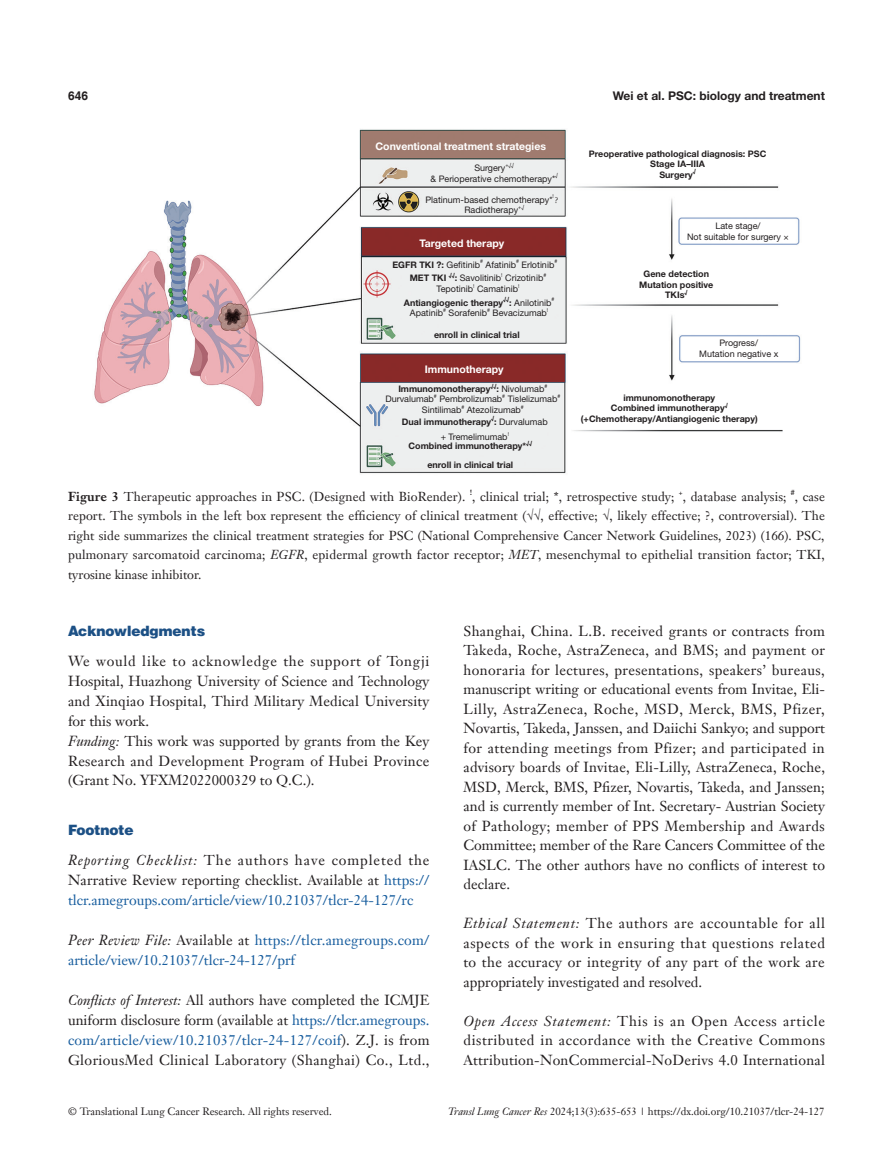
<style>
.page{position:relative;width:893px;height:1170px;background:#fff}
.page>*{position:absolute;margin:0;border:0;box-sizing:border-box;transform-origin:0 0}
.B-zhengwen{font:14.25px/19.5px "Janson Text LT";letter-spacing:.01em;color:#231f20;text-align:justify}
.t1{font:14.25px/20px "Janson Text LT";letter-spacing:.015em;color:#175d9e}
.t2{font:900 14.25px "Helvetica";color:#1c5085}
.t3{font:12.75px/19.5px "Janson Text LT";letter-spacing:.005em;color:#231f20;text-align:justify}
.t4{font:700 12px "Helvetica Neue LT Pro";color:#231f20}
.t5{font:700 12px "Helvetica";color:#231f20}
.t6{font:10.5px "Janson Text LT";color:#231f20}
.t7{font:700 10.5px "Helvetica Neue LT Pro";color:#fff}
.t8{font:700 9px "Helvetica Neue LT Pro";color:#231f20}
.t9{font:9px "Helvetica Neue LT Pro";color:#231f20}
.t10{font:7.5px "Janson Text LT";color:#231f20}
.t11{font:700 7.5px "Janson Text LT";color:#231f20}
.t12{font:5.25px "Helvetica Neue LT Pro";color:#231f20}
.t13{font:700 5.25px "Helvetica Neue LT Pro";color:#231f20}
.s1{font-family:"Adobe Song Std";font-weight:300}
.s2{font-weight:400}
.s3{font-weight:700}
.s4{font-family:"Times New Roman"}
.s5{font-style:italic}
.s6{color:#175d9e}
.s7{font-style:italic;color:#231f20}
.s8{color:#231f20}
</style>
<div class="page">
<img style="left:94px;top:129px;width:707px;height:345px">
<p class="t5" style="left:68px;top:88px;width:22px">646</p>
<p class="t4" style="left:613px;top:88px;width:214px">Wei et al. PSC: biology and treatment</p>
<p class="t7" style="left:375px;top:139px;width:172px">Conventional treatment strategies</p>
<p class="t9" style="left:474px;top:162px;width:33px">Surgery</p>
<p class="t12" style="left:505px;top:162px;width:10px">+√√</p>
<p class="t9" style="left:430px;top:173px;width:126px">&amp; Perioperative chemotherapy*</p>
<p class="t12" style="left:555px;top:172px;width:4px">√</p>
<p class="t9" style="left:425px;top:194px;width:139px">Platinum-based chemotherapy*<span class="s1">？</span></p>
<p class="t12" style="left:552px;top:193px;width:3px">!</p>
<p class="t9" style="left:464px;top:204px;width:55px">Radiotherapy</p>
<p class="t12" style="left:518px;top:204px;width:7px">+√</p>
<p class="t7" style="left:419px;top:237px;width:86px">Targeted therapy</p>
<p class="t8" style="left:392px;top:259px;width:89px">EGFR TKI ?: <span class="s2">Gefitinib</span></p>
<p class="t12" style="left:480px;top:258px;width:4px">#</p>
<p class="t9" style="left:486px;top:259px;width:32px">Afatinib</p>
<p class="t12" style="left:516px;top:258px;width:4px">#</p>
<p class="t9" style="left:521px;top:259px;width:34px">Erlotinib</p>
<p class="t12" style="left:554px;top:258px;width:4px">#</p>
<p class="t8" style="left:410px;top:272px;width:38px">MET TKI</p>
<p class="t13" style="left:449px;top:272px;width:7px">√√</p>
<p class="t9" style="left:455px;top:273px;width:90px"><span class="s3">:</span> Savolitinib Crizotinib</p>
<p class="t12" style="left:501px;top:272px;width:3px">!</p>
<p class="t12" style="left:543px;top:272px;width:4px">#</p>
<p class="t9" style="left:436px;top:283px;width:83px">Tepotinib Camatinib</p>
<p class="t12" style="left:473px;top:282px;width:3px">!</p>
<p class="t12" style="left:518px;top:282px;width:3px">!</p>
<p class="t8" style="left:404px;top:296px;width:101px">Antiangiogenic therapy</p>
<p class="t13" style="left:503px;top:296px;width:7px">√√</p>
<p class="t9" style="left:509px;top:297px;width:44px"><span class="s3">:</span> Anilotinib</p>
<p class="t12" style="left:551px;top:296px;width:4px">#</p>
<p class="t9" style="left:410px;top:307px;width:35px">Apatinib</p>
<p class="t12" style="left:443px;top:306px;width:4px">#</p>
<p class="t9" style="left:448px;top:307px;width:40px">Sorafenib</p>
<p class="t12" style="left:487px;top:306px;width:4px">#</p>
<p class="t9" style="left:493px;top:307px;width:56px">Bevacizumab</p>
<p class="t12" style="left:547px;top:306px;width:3px">!</p>
<p class="t8" style="left:434px;top:329px;width:87px">enroll in clinical trial</p>
<p class="t7" style="left:425px;top:362px;width:80px">Immunotherapy</p>
<p class="t8" style="left:398px;top:383px;width:94px">Immunomonotherapy</p>
<p class="t13" style="left:490px;top:382px;width:7px">√√</p>
<p class="t9" style="left:496px;top:383px;width:50px"><span class="s3">:</span> Nivolumab</p>
<p class="t12" style="left:544px;top:382px;width:4px">#</p>
<p class="t9" style="left:385px;top:393px;width:50px">Durvalumab</p>
<p class="t12" style="left:434px;top:393px;width:4px">#</p>
<p class="t9" style="left:439px;top:393px;width:64px">Pembrolizumab</p>
<p class="t12" style="left:502px;top:393px;width:4px">#</p>
<p class="t9" style="left:508px;top:393px;width:51px">Tislelizumab</p>
<p class="t12" style="left:557px;top:393px;width:4px">#</p>
<p class="t9" style="left:422px;top:404px;width:41px">Sintilimab</p>
<p class="t12" style="left:461px;top:403px;width:4px">#</p>
<p class="t9" style="left:467px;top:404px;width:56px">Atezolizumab</p>
<p class="t12" style="left:521px;top:403px;width:4px">#</p>
<p class="t13" style="left:491px;top:415px;width:4px">√</p>
<p class="t9" style="left:441px;top:431px;width:68px">+ Tremelimumab</p>
<p class="t12" style="left:508px;top:431px;width:3px">!</p>
<p class="t8" style="left:409px;top:440px;width:119px">Combined immunotherapy*</p>
<p class="t13" style="left:526px;top:440px;width:7px">√√</p>
<p class="t8" style="left:427px;top:459px;width:87px">enroll in clinical trial</p>
<p class="t8" style="left:402px;top:416px;width:147px">Dual immunotherapy : <span class="s2">Durvalumab</span></p>
<p class="t8" style="left:589px;top:148px;width:179px">Preoperative pathological diagnosis: PSC</p>
<p class="t8" style="left:650px;top:158px;width:56px">Stage IA–IIIA</p>
<p class="t8" style="left:659px;top:169px;width:35px">Surgery</p>
<p class="t13" style="left:693px;top:168px;width:4px">√</p>
<p class="t9" style="left:715px;top:220px;width:47px">Late stage/</p>
<p class="t9" style="left:687px;top:231px;width:103px">Not suitable for surgery ×</p>
<p class="t8" style="left:644px;top:268px;width:67px">Gene detection</p>
<p class="t8" style="left:639px;top:279px;width:76px">Mutation positive</p>
<p class="t8" style="left:665px;top:289px;width:21px">TKIs</p>
<p class="t13" style="left:685px;top:289px;width:4px">√</p>
<p class="t9" style="left:719px;top:337px;width:40px">Progress/</p>
<p class="t9" style="left:699px;top:348px;width:81px">Mutation negative x</p>
<p class="t8" style="left:623px;top:392px;width:93px">immunomonotherapy</p>
<p class="t8" style="left:611px;top:402px;width:115px">Combined immunotherapy</p>
<p class="t13" style="left:725px;top:402px;width:4px">√</p>
<p class="t8" style="left:581px;top:413px;width:178px">(+Chemotherapy/Antiangiogenic therapy)</p>
<p class="t3" style="left:68px;top:486px;width:399px"><span class="s3">Figure 3</span> Therapeutic approaches in PSC. (Designed with BioRender).</p>
<p class="t11" style="left:470px;top:487px;width:4px">!</p>
<p class="t3" style="left:472px;top:486px;width:204px">, clinical trial; *, retrospective study;</p>
<p class="t10" style="left:679px;top:487px;width:5px">+</p>
<p class="t3" style="left:683px;top:486px;width:105px">, database analysis;</p>
<p class="t10" style="left:791px;top:487px;width:5px">#</p>
<p class="t3" style="left:68px;top:486px;width:758px;text-indent:727px">, case report. The symbols in the left box represent the efficiency of clinical treatment (<span class="s4">√√</span>, effective; <span class="s4">√</span>, likely effective; ?, controversial). The right side summarizes the clinical treatment strategies for PSC (National Comprehensive Cancer Network Guidelines, 2023) (166). PSC, pulmonary sarcomatoid carcinoma; <span class="s5">EGFR</span>, epidermal growth factor receptor; <span class="s5">MET</span>, mesenchymal to epithelial transition factor; TKI, tyrosine kinase inhibitor.</p>
<p class="t2" style="left:68px;top:621px;width:139px">Acknowledgments</p>
<p class="B-zhengwen" style="left:68px;top:650px;width:363px;line-height:20px">We would like to acknowledge the support of Tongji Hospital, Huazhong University of Science and Technology and Xinqiao Hospital, Third Military Medical University for this work.</p>
<p class="B-zhengwen" style="left:68px;top:730px;width:363px;line-height:20px"><span class="s5">Funding:</span> This work was supported by grants from the Key Research and Development Program of Hubei Province (Grant No. YFXM2022000329 to Q.C.).</p>
<p class="t2" style="left:68px;top:820px;width:67px">Footnote</p>
<p class="B-zhengwen" style="left:68px;top:850px;width:363px;line-height:20px"><span class="s5">Reporting Checklist:</span> The authors have completed the Narrative Review reporting checklist. Available at <span class="s6">https:// tlcr.amegroups.com/article/view/10.21037/tlcr-24-127/rc</span></p>
<p class="t1" style="left:68px;top:930px;width:363px"><span class="s7">Peer Review File:</span> <span class="s8">Available at</span> https://tlcr.amegroups.com/ article/view/10.21037/tlcr-24-127/prf</p>
<p class="B-zhengwen" style="left:68px;top:989px;width:363px;line-height:20px"><span class="s5">Conflicts of Interest:</span> All authors have completed the ICMJE uniform disclosure form (available at <span class="s6">https://tlcr.amegroups. com/article/view/10.21037/tlcr-24-127/coif</span>). Z.J. is from GloriousMed Clinical Laboratory (Shanghai) Co., Ltd.,</p>
<p class="B-zhengwen" style="left:463px;top:620px;width:363px">Shanghai, China. L.B. received grants or contracts from Takeda, Roche, AstraZeneca, and BMS; and payment or honoraria for lectures, presentations, speakers’ bureaus, manuscript writing or educational events from Invitae, Eli-Lilly, AstraZeneca, Roche, MSD, Merck, BMS, Pfizer, Novartis, Takeda, Janssen, and Daiichi Sankyo; and support for attending meetings from Pfizer; and participated in advisory boards of Invitae, Eli-Lilly, AstraZeneca, Roche, MSD, Merck, BMS, Pfizer, Novartis, Takeda, and Janssen; and is currently member of Int. Secretary- Austrian Society of Pathology; member of PPS Membership and Awards Committee; member of the Rare Cancers Committee of the IASLC. The other authors have no conflicts of interest to declare.</p>
<p class="B-zhengwen" style="left:463px;top:913px;width:363px"><span class="s5">Ethical Statement:</span> The authors are accountable for all aspects of the work in ensuring that questions related to the accuracy or integrity of any part of the work are appropriately investigated and resolved.</p>
<p class="B-zhengwen" style="left:463px;top:1010px;width:363px"><span class="s5">Open Access Statement:</span> This is an Open Access article distributed in accordance with the Creative Commons Attribution-NonCommercial-NoDerivs 4.0 International</p>
<p class="t6" style="left:68px;top:1104px;width:265px">© Translational Lung Cancer Research. All rights reserved.</p>
<p class="t6" style="left:448px;top:1104px;width:378px"><span class="s5">Transl Lung Cancer Res</span> 2024;13(3):635-653 | https://dx.doi.org/10.21037/tlcr-24-127</p>
</div>
